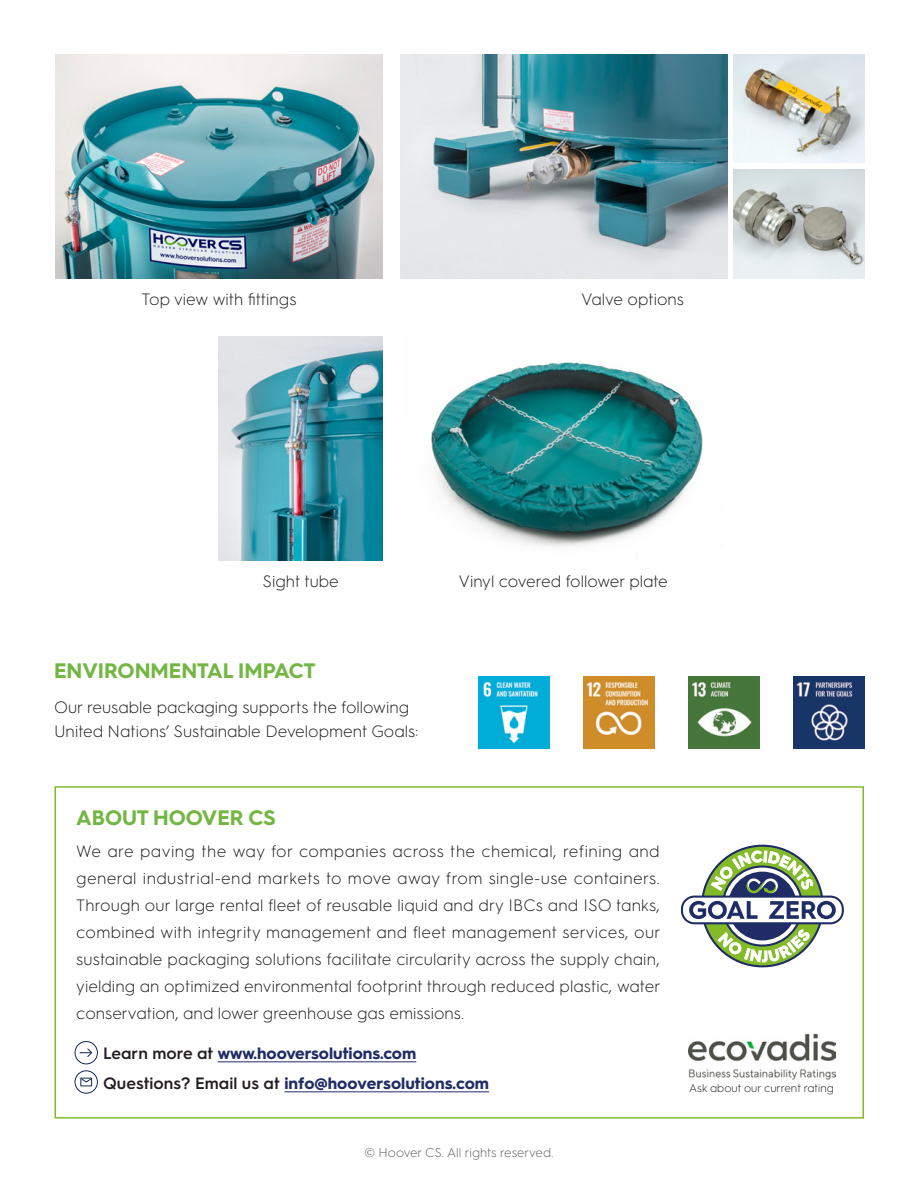
<style>
.page{position:relative;width:918px;height:1188px;background:#fff}
.page>*{position:absolute;margin:0;border:0;box-sizing:border-box;transform-origin:0 0}
.t1{font:700 21px "Hurme Geometric Sans 3";color:#74b643}
.t2{font:300 16.5px/27px "Hurme Geometric Sans 3";color:#231f20;text-align:justify}
.t3{font:700 16.5px/30px "Hurme Geometric Sans 3";color:#202c65}
.t4{font:300 12.75px "Hurme Geometric Sans 3";color:#636366}
.t5{font:300 11.25px "Hurme Geometric Sans 3";color:#231f20}
.s1{font-weight:600;color:#231f20}
</style>
<div class="page">
<hr style="left:218px;top:1061px;width:198px;height:1px;background:#202c65">
<hr style="left:284px;top:1091px;width:205px;height:1px;background:#202c65">
<div style="left:54px;top:786px;width:810px;height:333px;border:2px solid #82bb27"></div>
<img style="left:583px;top:677px;width:72px;height:71px">
<img style="left:688px;top:677px;width:72px;height:71px">
<img style="left:793px;top:677px;width:72px;height:71px">
<img style="left:478px;top:677px;width:72px;height:71px">
<div style="left:75px;top:1041px;width:23px;height:23px;border:1px solid #132555;border-radius:50%"></div>
<svg style="left:80px;top:1048px;width:12px;height:9px"></svg>
<div style="left:75px;top:1071px;width:23px;height:23px;border:1px solid #132555;border-radius:50%"></div>
<div style="left:81px;top:1078px;width:11px;height:8px;border:1px solid #132555"></div>
<svg style="left:81px;top:1078px;width:10px;height:5px"></svg>
<svg style="left:681px;top:845px;width:162px;height:122px"></svg>
<img style="left:689px;top:1033px;width:146px;height:47px">
<img style="left:55px;top:54px;width:328px;height:225px">
<img style="left:219px;top:337px;width:164px;height:224px">
<img style="left:431px;top:362px;width:272px;height:185px">
<img style="left:400px;top:54px;width:328px;height:225px">
<img style="left:733px;top:54px;width:132px;height:108px">
<img style="left:733px;top:170px;width:132px;height:108px">
<p class="t2" style="left:141px;top:285px;width:157px">Top view with fittings</p>
<p class="t2" style="left:581px;top:285px;width:104px">Valve options</p>
<p class="t2" style="left:263px;top:567px;width:78px">Sight tube</p>
<p class="t2" style="left:458px;top:567px;width:211px">Vinyl covered follower plate</p>
<p class="t1" style="left:54px;top:656px;width:263px">ENVIRONMENTAL IMPACT</p>
<p class="t2" style="left:54px;top:694px;width:366px;line-height:24px">Our reusable packaging supports the following<br>United Nations’ Sustainable Development Goals:</p>
<p class="t1" style="left:76px;top:803px;width:201px">ABOUT HOOVER CS</p>
<p class="t2" style="left:76px;top:837px;width:586px">We are paving the way for companies across the chemical, refining and general industrial-end markets to move away from single-use containers.<br>Through our large rental fleet of reusable liquid and dry IBCs and ISO tanks, combined with integrity management and fleet management services, our sustainable packaging solutions facilitate circularity across the supply chain, yielding an optimized environmental footprint through reduced plastic, water conservation, and lower greenhouse gas emissions.</p>
<p class="t3" style="left:103px;top:1037px;width:387px"><span class="s1">Learn more at</span> www.hooversolutions.com<br><span class="s1">Questions? Email us at</span> info@hooversolutions.com</p>
<p class="t4" style="left:364px;top:1144px;width:191px">© Hoover CS. All rights reserved.</p>
<p class="t5" style="left:689px;top:1081px;width:146px">Ask about our current rating</p>
</div>
